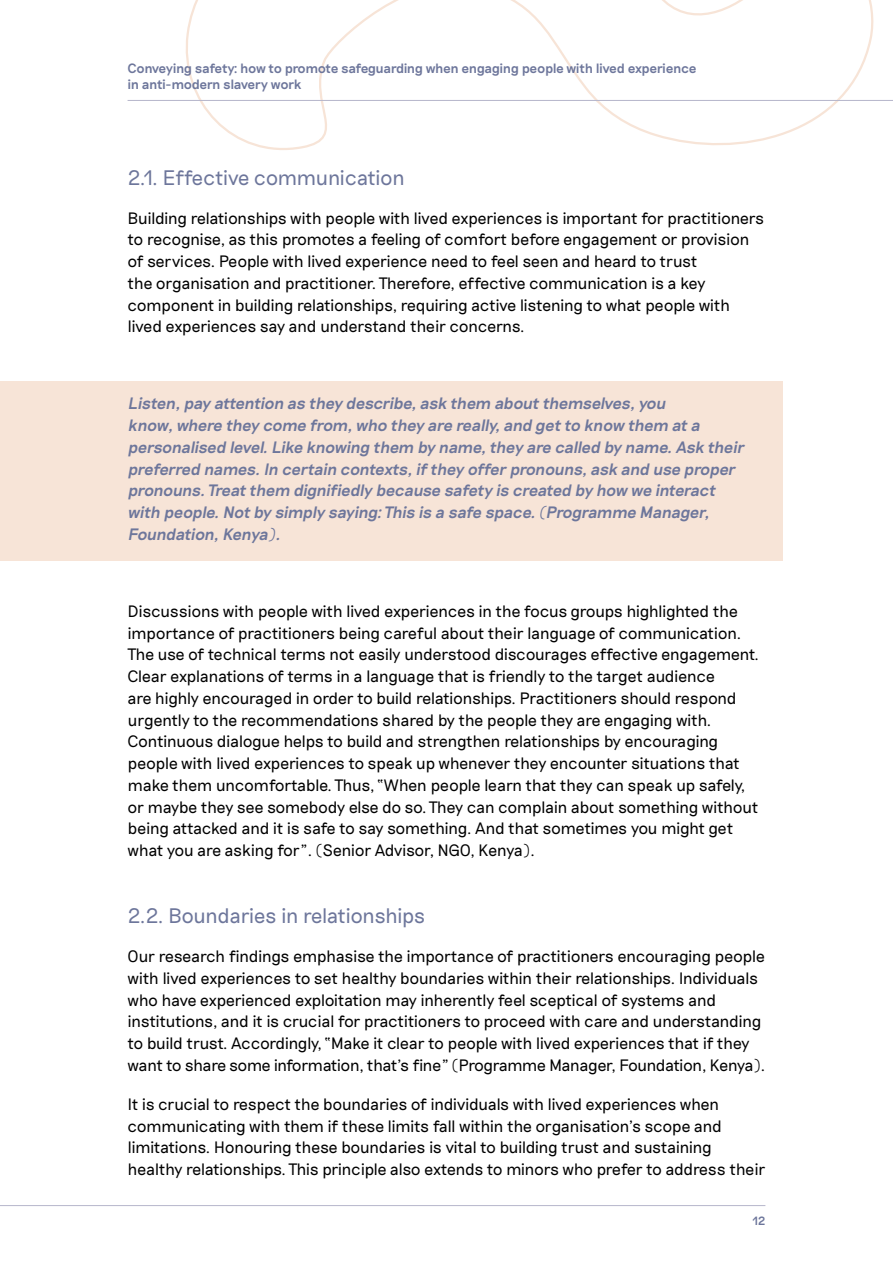
<style>
.page{position:relative;width:893px;height:1263px;background:#fff}
.page>*{position:absolute;margin:0;border:0;box-sizing:border-box;transform-origin:0 0}
.t1{font:300 21px "Riposte";letter-spacing:-.04em;color:#6d769b}
.t2{font:300 16.5px/21.8px "Riposte";letter-spacing:-.04em;color:#000}
.t3{font:italic 500 16.5px/21.8px "Riposte";color:#6d769b}
.t4{font:500 13.5px/16.2px "Riposte";letter-spacing:-.035em;color:#6d769b}
.t5{font:500 12px "Riposte";color:#6d769b}
</style>
<div class="page">
<svg style="left:185px;top:0;width:689px;height:150px"></svg>
<hr style="left:128px;top:100px;width:765px;height:1px;background:#b6b6cb">
<hr style="left:0;top:1205px;width:765px;height:1px;background:#b6b6cb">
<div style="left:0;top:381px;width:782px;height:179px;background:#f7e4d7"></div>
<p class="t4" style="left:128px;top:61px;width:570px">Conveying safety: how to promote safeguarding when engaging people with lived experience in anti-modern slavery work</p>
<h3 class="t1" style="left:128px;top:165px;width:279px">2.1. Effective communication</h3>
<p class="t2" style="left:128px;top:207px;width:638px">Building relationships with people with lived experiences is important for practitioners to recognise, as this promotes a feeling of comfort before engagement or provision of services. People with lived experience need to feel seen and heard to trust<br>the organisation and practitioner. Therefore, effective communication is a key component in building relationships, requiring active listening to what people with lived experiences say and understand their concerns.</p>
<p class="t3" style="left:128px;top:393px;width:622px">Listen,pay attention as they describe,ask them about themselves,you know,where they come from,who they are really,and get to know them at a personalised level.Like knowing them by name,they are called by name.Ask their preferred names.In certain contexts,if they offer pronouns,ask and use proper pronouns.Treat them dignifiedly because safety is created by how we interact with people.Not by simply saying:This is a safe space.(Programme Manager, Foundation,Kenya).</p>
<p class="t2" style="left:128px;top:601px;width:633px">Discussions with people with lived experiences in the focus groups highlighted the importance of practitioners being careful about their language of communication.<br>The use of technical terms not easily understood discourages effective engagement.<br>Clear explanations of terms in a language that is friendly to the target audience<br>are highly encouraged in order to build relationships. Practitioners should respond urgently to the recommendations shared by the people they are engaging with.<br>Continuous dialogue helps to build and strengthen relationships by encouraging people with lived experiences to speak up whenever they encounter situations that make them uncomfortable. Thus, “When people learn that they can speak up safely, or maybe they see somebody else do so. They can complain about something without being attacked and it is safe to say something. And that sometimes you might get what you are asking for”. (Senior Advisor, NGO, Kenya).</p>
<h3 class="t1" style="left:128px;top:904px;width:299px">2.2. Boundaries in relationships</h3>
<p class="t2" style="left:128px;top:946px;width:639px">Our research findings emphasise the importance of practitioners encouraging people with lived experiences to set healthy boundaries within their relationships. Individuals who have experienced exploitation may inherently feel sceptical of systems and institutions, and it is crucial for practitioners to proceed with care and understanding to build trust. Accordingly, “Make it clear to people with lived experiences that if they want to share some information, that’s fine” (Programme Manager, Foundation, Kenya).</p>
<p class="t2" style="left:128px;top:1093px;width:639px">It is crucial to respect the boundaries of individuals with lived experiences when communicating with them if these limits fall within the organisation’s scope and limitations. Honouring these boundaries is vital to building trust and sustaining healthy relationships. This principle also extends to minors who prefer to address their</p>
<p class="t5" style="left:752px;top:1213px;width:15px">12</p>
</div>
